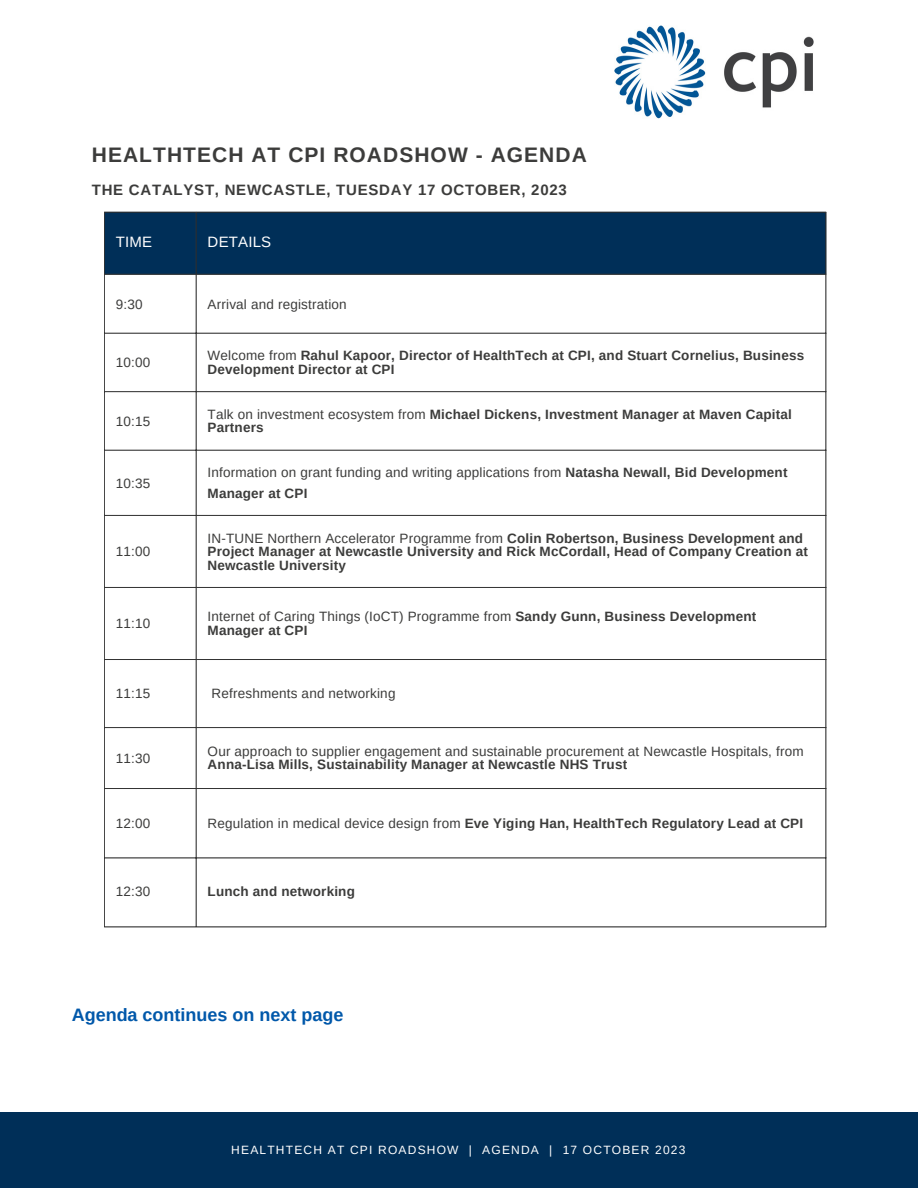
<style>
.page{position:relative;width:918px;height:1188px;background:#fff}
.page>*{position:absolute;margin:0;border:0;box-sizing:border-box;transform-origin:0 0}
.t1{font:700 21px "Arimo";letter-spacing:.05em;color:#3c3c3b}
.t2{font:700 18px "Arimo";color:#0058aa}
.t3{font:700 15px "Arimo";letter-spacing:.05em;color:#3c3c3b}
.t4{font:15px "Arimo";letter-spacing:.015em;color:#fff}
.t5{font:700 13.5px/13.5px "Arimo";letter-spacing:.015em;color:#3c3c3b}
.t6{font:13.5px/13.5px "Arimo";letter-spacing:.015em;color:#3c3c3b}
.t7{font:12px "Arimo";letter-spacing:.1em;color:#fff}
.s1{font-weight:400}
.s2{font-weight:700}
</style>
<div class="page">
<div style="left:105px;top:213px;width:721px;height:61px;background:#002f58"></div>
<hr style="left:104px;top:212px;width:1px;height:715px;background:#333">
<hr style="left:196px;top:212px;width:1px;height:715px;background:#333">
<hr style="left:826px;top:212px;width:1px;height:715px;background:#333">
<hr style="left:104px;top:212px;width:722px;height:1px;background:#333">
<hr style="left:104px;top:333px;width:722px;height:1px;background:#333">
<hr style="left:104px;top:391px;width:722px;height:1px;background:#333">
<hr style="left:104px;top:450px;width:722px;height:1px;background:#333">
<hr style="left:104px;top:515px;width:722px;height:1px;background:#333">
<hr style="left:104px;top:587px;width:722px;height:1px;background:#333">
<hr style="left:104px;top:659px;width:722px;height:1px;background:#333">
<hr style="left:104px;top:727px;width:722px;height:1px;background:#333">
<hr style="left:104px;top:788px;width:722px;height:1px;background:#333">
<hr style="left:104px;top:858px;width:722px;height:1px;background:#333">
<hr style="left:104px;top:927px;width:722px;height:1px;background:#333">
<hr style="left:104px;top:274px;width:722px;height:1px;background:#333">
<div style="left:0;top:1112px;width:918px;height:76px;background:#002f58"></div>
<img style="left:614px;top:26px;width:200px;height:92px">
<p class="t1" style="left:92px;top:143px;width:497px">HEALTHTECH AT CPI ROADSHOW - AGENDA</p>
<p class="t3" style="left:92px;top:181px;width:477px">THE CATALYST, NEWCASTLE, TUESDAY 17 OCTOBER, 2023</p>
<p class="t4" style="left:116px;top:234px;width:38px">TIME</p>
<p class="t4" style="left:208px;top:234px;width:65px">DETAILS</p>
<p class="t6" style="left:116px;top:297px;width:28px">9:30</p>
<p class="t6" style="left:208px;top:297px;width:141px">Arrival and registration</p>
<p class="t6" style="left:116px;top:356px;width:36px">10:00</p>
<p class="t5" style="left:208px;top:349px;width:598px"><span class="s1">Welcome from</span> Rahul Kapoor, Director of HealthTech at CPI, and Stuart Cornelius, Business<br>Development Director at CPI</p>
<p class="t6" style="left:116px;top:414px;width:36px">10:15</p>
<p class="t5" style="left:208px;top:408px;width:586px"><span class="s1">Talk on investment ecosystem from</span> Michael Dickens, Investment Manager at Maven Capital<br>Partners</p>
<p class="t6" style="left:116px;top:476px;width:36px">10:35</p>
<p class="t6" style="left:208px;top:463px;width:581px;line-height:20.2px">Information on grant funding and writing applications from <span class="s2">Natasha Newall, Bid Development<br>Manager at CPI</span></p>
<p class="t6" style="left:116px;top:545px;width:36px">11:00</p>
<p class="t5" style="left:208px;top:531px;width:602px"><span class="s1">IN-TUNE Northern Accelerator Programme from</span> Colin Robertson, Business Development and<br>Project Manager at Newcastle University and Rick McCordall, Head of Company Creation at<br>Newcastle University</p>
<p class="t6" style="left:116px;top:617px;width:36px">11:10</p>
<p class="t6" style="left:208px;top:610px;width:550px">Internet of Caring Things (IoCT) Programme from <span class="s2">Sandy Gunn, Business Development<br>Manager at CPI</span></p>
<p class="t6" style="left:116px;top:687px;width:36px">11:15</p>
<p class="t6" style="left:212px;top:687px;width:185px">Refreshments and networking</p>
<p class="t6" style="left:116px;top:751px;width:36px">11:30</p>
<p class="t6" style="left:208px;top:745px;width:598px">Our approach to supplier engagement and sustainable procurement at Newcastle Hospitals, from<br><span class="s2">Anna-Lisa Mills, Sustainability Manager at Newcastle NHS Trust</span></p>
<p class="t6" style="left:116px;top:817px;width:36px">12:00</p>
<p class="t5" style="left:208px;top:817px;width:597px"><span class="s1">Regulation in medical device design from</span> Eve Yiging Han, HealthTech Regulatory Lead at CPI</p>
<p class="t6" style="left:116px;top:885px;width:36px">12:30</p>
<p class="t5" style="left:208px;top:885px;width:149px">Lunch and networking</p>
<p class="t2" style="left:72px;top:1005px;width:273px">Agenda continues on next page</p>
<p class="t7" style="left:231px;top:1143px;width:456px">HEALTHTECH AT CPI ROADSHOW | AGENDA | 17 OCTOBER 2023</p>
</div>
